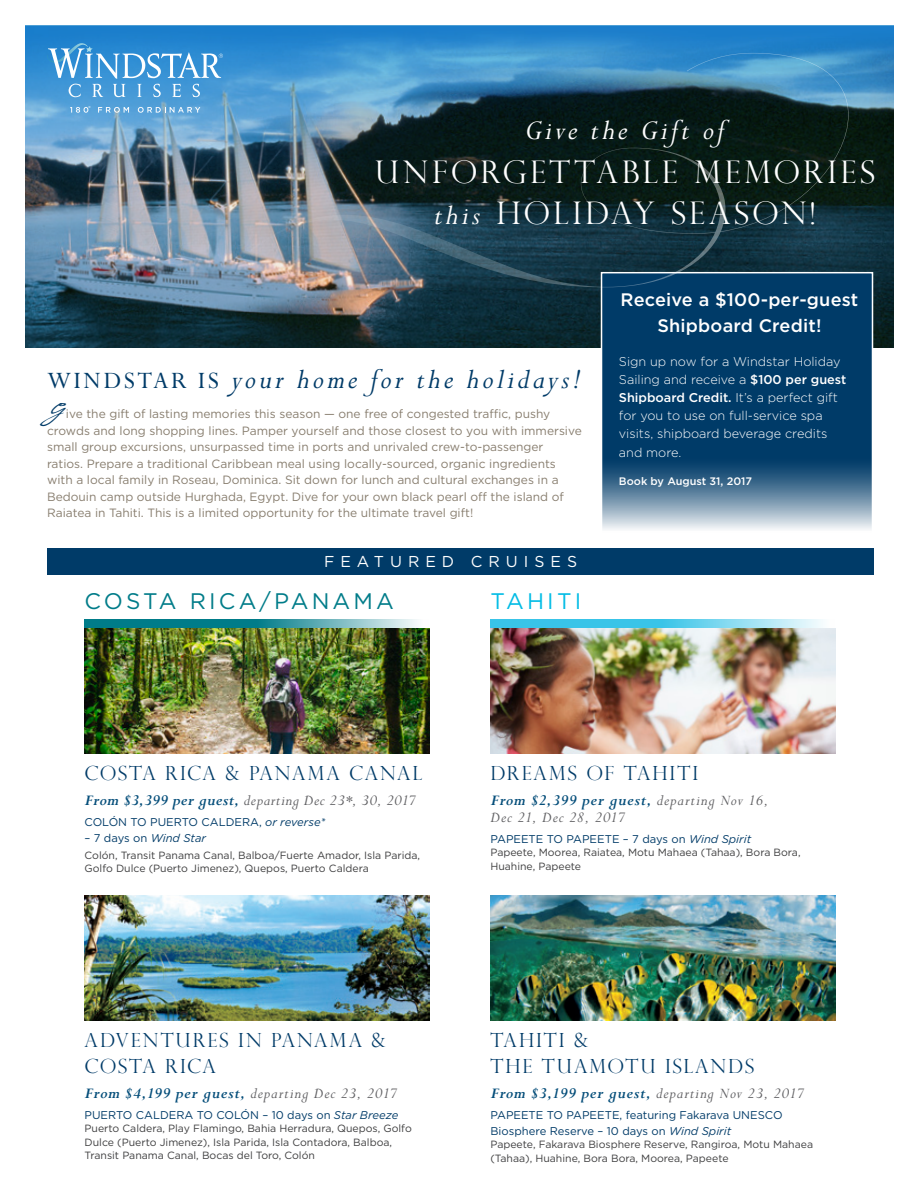
<style>
.page{position:relative;width:918px;height:1188px;background:#fff}
.page>*{position:absolute;margin:0;border:0;box-sizing:border-box;transform-origin:0 0}
.t1{font:300 31.2px "Perpetua Titling";letter-spacing:.105em;color:#fff}
.t2{font:italic 31.2px "Perpetua Std";letter-spacing:.09em;color:#fff}
.t3{font:italic 30.75px "Perpetua Std";letter-spacing:.1em;color:#003b68}
.t4{font:22.5px "Gotham";letter-spacing:.14em;color:#007c89}
.t5{font:22.5px "Gotham";letter-spacing:.14em;color:#02bce5}
.Voyage{font:300 19.5px/25.7px "Perpetua Titling";letter-spacing:.095em;color:#003b68}
.t6{font:500 18.15px/25.3px "Gotham";letter-spacing:.01em;color:#fff;text-align:center}
.Price{font:italic 16.5px/16.5px "Perpetua Std";letter-spacing:.03em;color:#606063}
.Price-2{font:italic 700 16.5px "Perpetua Std";letter-spacing:.03em;color:#054e7a}
.t7{font:15.75px "Gotham";letter-spacing:.38em;color:#fff}
.t8{font:300 12.75px/18.1px "Gotham";color:#fff}
.t9{font:12px/16.5px "Gotham";color:#887e6f}
.From_-_To{font:11.25px/15.8px "Gotham";color:#003b68}
.t10{font:500 10.8px "Gotham";color:#fff}
.Ports{font:10.5px/13.5px "Gotham";color:#3e3e3f}
.s1{font-family:"Perpetua Std";font-weight:400;font-style:italic}
.s2{font-style:normal;font-size:26.4px}
.s3{font-family:"P22 Cezanne Alt One";font-size:24px;color:#003b68}
.s4{font-weight:500}
.s5{font-weight:700;color:#054e7a}
.s6{font-style:italic}
.s7{font-weight:400;color:#606063}
</style>
<div class="page">
<div style="left:47px;top:548px;width:826px;height:26px;background:#003b68"></div>
<img style="left:26px;top:26px;width:868px;height:322px">
<svg style="left:47px;top:43px;width:176px;height:54px;background:#57a2da"></svg>
<svg style="left:70px;top:106px;width:20px;height:7px"></svg>
<svg style="left:98px;top:107px;width:31px;height:6px"></svg>
<svg style="left:138px;top:107px;width:62px;height:6px"></svg>
<svg style="left:601px;top:272px;width:272px;height:258px;background:#2c5c82"></svg>
<img style="left:215px;top:53px;width:634px;height:235px">
<svg style="left:85px;top:619px;width:344px;height:10px;background:#44999a"></svg>
<img style="left:85px;top:629px;width:344px;height:125px">
<img style="left:85px;top:895px;width:344px;height:126px">
<svg style="left:490px;top:619px;width:345px;height:10px;background:#72cfe6"></svg>
<img style="left:490px;top:629px;width:345px;height:125px">
<img style="left:490px;top:895px;width:345px;height:126px">
<p class="t2" style="left:525px;top:115px;width:201px">Give the Gift of</p>
<p class="t1" style="left:375px;top:153px;width:502px">UNFORGETTABLE MEMORIES</p>
<p class="t1" style="left:434px;top:194px;width:383px"><span class="s1">this</span> HOLIDAY SEASON!</p>
<p class="t3" style="left:47px;top:364px;width:536px"><span class="s2">WINDSTAR IS</span> your home for the holidays!</p>
<p class="t9" style="left:47px;top:405px;width:536px"><span class="s3">G</span>ive the gift of lasting memories this season — one free of congested traffic, pushy crowds and long shopping lines. Pamper yourself and those closest to you with immersive small group excursions, unsurpassed time in ports and unrivaled crew-to-passenger ratios. Prepare a traditional Caribbean meal using locally-sourced, organic ingredients with a local family in Roseau, Dominica. Sit down for lunch and cultural exchanges in a Bedouin camp outside Hurghada, Egypt. Dive for your own black pearl off the island of Raiatea in Tahiti. This is a limited opportunity for the ultimate travel gift!</p>
<p class="t7" style="left:324px;top:552px;width:255px">FEATURED CRUISES</p>
<p class="t4" style="left:85px;top:586px;width:311px">COSTA RICA/PANAMA</p>
<p class="t5" style="left:490px;top:586px;width:92px">TAHITI</p>
<p class="t6" style="left:621px;top:287px;width:239px">Receive a $100-per-guest<br>Shipboard Credit!</p>
<p class="t8" style="left:619px;top:352px;width:229px">Sign up now for a Windstar Holiday<br>Sailing and receive a <span class="s4">$100 per guest<br>Shipboard Credit.</span> It’s a perfect gift for you to use on full-service spa visits, shipboard beverage credits and more.</p>
<p class="t10" style="left:619px;top:475px;width:135px">Book by August 31, 2017</p>
<p class="Voyage" style="left:85px;top:760px;width:339px">COSTA RICA &amp; PANAMA CANAL</p>
<p class="Price" style="left:85px;top:793px;width:333px"><span class="s5">From $3,399 per guest,</span> departing Dec 23*, 30, 2017</p>
<p class="From_-_To" style="left:85px;top:814px;width:242px">COLÓN TO PUERTO CALDERA, <span class="s6">or reverse*</span></p>
<p class="From_-_To" style="left:85px;top:830px;width:123px">– 7 days on <span class="s6">Wind Star</span></p>
<p class="Ports" style="left:85px;top:848px;width:337px">Colón, Transit Panama Canal, Balboa/Fuerte Amador, Isla Parida,<br>Golfo Dulce (Puerto Jimenez), Quepos, Puerto Caldera</p>
<p class="Voyage" style="left:85px;top:1027px;width:303px">ADVENTURES IN PANAMA &amp;<br>COSTA RICA</p>
<p class="Price-2" style="left:85px;top:1084px;width:314px">From $4,199 per guest, <span class="s7">departing Dec 23, 2017</span></p>
<p class="From_-_To" style="left:85px;top:1107px;width:315px">PUERTO CALDERA TO COLÓN – 10 days on <span class="s6">Star Breeze</span></p>
<p class="Ports" style="left:85px;top:1122px;width:329px">Puerto Caldera, Play Flamingo, Bahia Herradura, Quepos, Golfo<br>Dulce (Puerto Jimenez), Isla Parida, Isla Contadora, Balboa,<br>Transit Panama Canal, Bocas del Toro, Colón</p>
<p class="Voyage" style="left:490px;top:760px;width:209px">DREAMS OF TAHITI</p>
<p class="Price" style="left:490px;top:793px;width:279px"><span class="s5">From $2,399 per guest,</span> departing Nov 16,<br>Dec 21, Dec 28, 2017</p>
<p class="From_-_To" style="left:490px;top:831px;width:262px">PAPEETE TO PAPEETE – 7 days on <span class="s6">Wind Spirit</span></p>
<p class="Ports" style="left:490px;top:846px;width:312px">Papeete, Moorea, Raiatea, Motu Mahaea (Tahaa), Bora Bora,<br>Huahine, Papeete</p>
<p class="Voyage" style="left:490px;top:1027px;width:265px">TAHITI &amp;<br>THE TUAMOTU ISLANDS</p>
<p class="Price-2" style="left:490px;top:1084px;width:315px">From $3,199 per guest, <span class="s7">departing Nov 23, 2017</span></p>
<p class="From_-_To" style="left:490px;top:1107px;width:294px">PAPEETE TO PAPEETE, featuring Fakarava UNESCO<br>Biosphere Reserve – 10 days on <span class="s6">Wind Spirit</span></p>
<p class="Ports" style="left:490px;top:1137px;width:324px">Papeete, Fakarava Biosphere Reserve, Rangiroa, Motu Mahaea (Tahaa), Huahine, Bora Bora, Moorea, Papeete</p>
</div>
